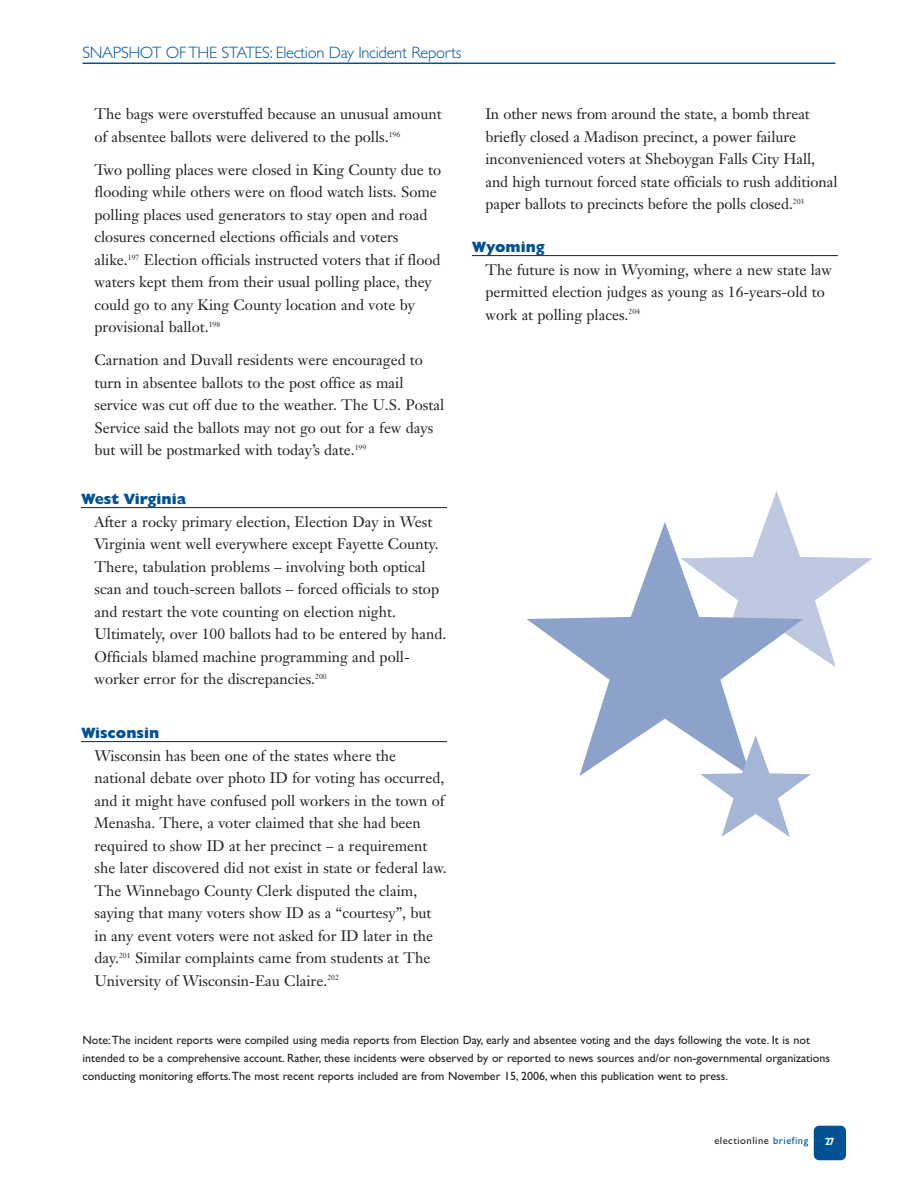
<style>
.page{position:relative;width:918px;height:1188px;background:#fff}
.page>*{position:absolute;margin:0;border:0;box-sizing:border-box;transform-origin:0 0}
.t1{font:300 16.5px "Gill Sans";letter-spacing:-.02em;color:#005295}
.t2{font:15px/22.5px "Janson Text";color:#231f20}
.t3{font:800 15px "Gill Sans";color:#005295}
.t4{font:12px/18px "Gill Sans";color:#231f20}
.t5{font:10.5px "Gill Sans";letter-spacing:.05em;color:#231f20}
.t6{font:700 condensed 10.5px "Gill Sans";color:#fff}
.s1{color:#005295}
</style>
<div class="page">
<hr style="left:82px;top:63px;width:754px;height:1px;background:#005295">
<div style="left:814px;top:1126px;width:32px;height:34px;background:#005295;border-radius:5px"></div>
<hr style="left:81px;top:507px;width:366px;height:1px;background:#231f20">
<hr style="left:81px;top:741px;width:366px;height:1px;background:#231f20">
<hr style="left:472px;top:255px;width:366px;height:1px;background:#231f20">
<svg style="left:765px;top:491px;width:108px;height:176px"></svg>
<svg style="left:526px;top:522px;width:277px;height:254px"></svg>
<svg style="left:700px;top:735px;width:111px;height:102px"></svg>
<p class="t1" style="left:82px;top:47px;width:381px">SNAPSHOT OF THE STATES: Election Day Incident Reports</p>
<p class="t2" style="left:94px;top:104px;width:349px">The bags were overstuffed because an unusual amount of absentee ballots were delivered to the polls.<sup>196</sup></p>
<p class="t2" style="left:94px;top:160px;width:348px">Two polling places were closed in King County due to flooding while others were on flood watch lists. Some polling places used generators to stay open and road closures concerned elections officials and voters alike.<sup>197</sup> Election officials instructed voters that if flood waters kept them from their usual polling place, they could go to any King County location and vote by provisional ballot.<sup>198</sup></p>
<p class="t2" style="left:94px;top:350px;width:351px">Carnation and Duvall residents were encouraged to turn in absentee ballots to the post office as mail service was cut off due to the weather. The U.S. Postal Service said the ballots may not go out for a few days but will be postmarked with today’s date.<sup>199</sup></p>
<p class="t3" style="left:81px;top:494px;width:107px">West Virginia</p>
<p class="t2" style="left:94px;top:512px;width:353px">After a rocky primary election, Election Day in West Virginia went well everywhere except Fayette County.<br>There, tabulation problems – involving both optical scan and touch-screen ballots – forced officials to stop and restart the vote counting on election night.<br>Ultimately, over 100 ballots had to be entered by hand.<br>Officials blamed machine programming and poll&shy;worker error for the discrepancies.<sup>200</sup></p>
<p class="t3" style="left:81px;top:728px;width:80px">Wisconsin</p>
<p class="t2" style="left:94px;top:746px;width:354px">Wisconsin has been one of the states where the national debate over photo ID for voting has occurred, and it might have confused poll workers in the town of Menasha. There, a voter claimed that she had been required to show ID at her precinct – a requirement she later discovered did not exist in state or federal law.<br>The Winnebago County Clerk disputed the claim, saying that many voters show ID as a “courtesy”, but in any event voters were not asked for ID later in the day.<sup>201</sup> Similar complaints came from students at The University of Wisconsin-Eau Claire.<sup>202</sup></p>
<p class="t2" style="left:485px;top:104px;width:354px">In other news from around the state, a bomb threat briefly closed a Madison precinct, a power failure inconvenienced voters at Sheboygan Falls City Hall, and high turnout forced state officials to rush additional paper ballots to precincts before the polls closed.<sup>203</sup></p>
<p class="t3" style="left:472px;top:242px;width:74px">Wyoming</p>
<p class="t2" style="left:485px;top:260px;width:348px">The future is now in Wyoming, where a new state law permitted election judges as young as 16-years-old to work at polling places.<sup>204</sup></p>
<p class="t4" style="left:82px;top:1032px;width:749px">Note:The incident reports were compiled using media reports from Election Day, early and absentee voting and the days following the vote. It is not intended to be a comprehensive account. Rather, these incidents were observed by or reported to news sources and/or non-governmental organizations conducting monitoring efforts.The most recent reports included are from November 15, 2006, when this publication went to press.</p>
<p class="t5" style="left:714px;top:1137px;width:95px">electionline <span class="s1">briefing</span></p>
<p class="t6" style="left:825px;top:1138px;width:11px">27</p>
</div>
